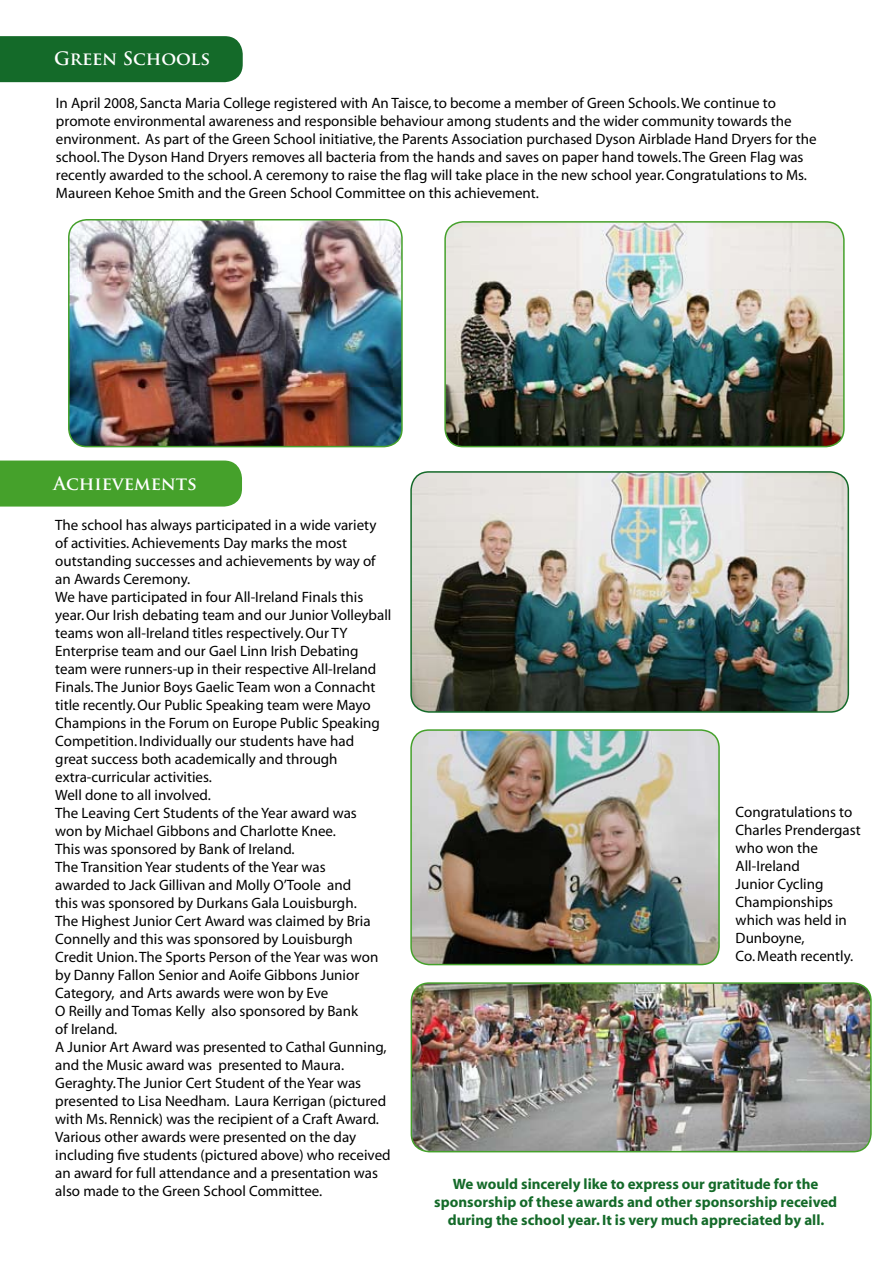
<style>
.page{position:relative;width:893px;height:1263px;background:#fff}
.page>*{position:absolute;margin:0;border:0;box-sizing:border-box;transform-origin:0 0}
.t1{font:700 18px "Trajan Pro";color:#fff}
.t2{font:15px/18px "Myriad";color:#000}
.t3{font:700 15px/18px "Myriad";color:#146a29;text-align:center}
</style>
<div class="page">
<div style="left:0;top:36px;width:243px;height:46px;background:#146a29"></div>
<img style="left:69px;top:220px;width:333px;height:227px">
<div style="left:68px;top:219px;width:335px;height:228px;border:2px solid #45a12b;border-radius:18px"></div>
<img style="left:445px;top:222px;width:399px;height:225px;border-radius:18px">
<div style="left:444px;top:221px;width:401px;height:226px;border:2px solid #45a12b;border-radius:18px"></div>
<div style="left:0;top:460px;width:242px;height:47px;background:#45a12b"></div>
<img style="left:411px;top:472px;width:437px;height:240px;border-radius:18px">
<div style="left:410px;top:471px;width:439px;height:242px;border:2px solid #146a29;border-radius:18px"></div>
<img style="left:411px;top:730px;width:308px;height:234px;border-radius:18px">
<div style="left:410px;top:729px;width:310px;height:236px;border:2px solid #45a12b;border-radius:18px"></div>
<img style="left:411px;top:983px;width:460px;height:169px;border-radius:18px">
<div style="left:411px;top:982px;width:461px;height:170px;border:2px solid #45a12b;border-radius:18px"></div>
<p class="t1" style="left:54px;top:48px;width:157px">Green Schools</p>
<p class="t2" style="left:56px;top:95px;width:762px">In April 2008, Sancta Maria College registered with An Taisce, to become a member of Green Schools. We continue to promote environmental awareness and responsible behaviour among students and the wider community towards the environment. As part of the Green School initiative, the Parents Association purchased Dyson Airblade Hand Dryers for the school. The Dyson Hand Dryers removes all bacteria from the hands and saves on paper hand towels. The Green Flag was recently awarded to the school. A ceremony to raise the flag will take place in the new school year. Congratulations to Ms.<br>Maureen Kehoe Smith and the Green School Committee on this achievement.</p>
<p class="t1" style="left:54px;top:472px;width:145px">Achievements</p>
<p class="t2" style="left:55px;top:517px;width:338px">The school has always participated in a wide variety of activities. Achievements Day marks the most outstanding successes and achievements by way of an Awards Ceremony.<br>We have participated in four All-Ireland Finals this year. Our Irish debating team and our Junior Volleyball teams won all-Ireland titles respectively. Our TY Enterprise team and our Gael Linn Irish Debating team were runners-up in their respective All-Ireland Finals. The Junior Boys Gaelic Team won a Connacht title recently. Our Public Speaking team were Mayo Champions in the Forum on Europe Public Speaking Competition. Individually our students have had<br>great success both academically and through extra-curricular activities.<br>Well done to all involved.<br>The Leaving Cert Students of the Year award was<br>won by Michael Gibbons and Charlotte Knee.<br>This was sponsored by Bank of Ireland.<br>The Transition Year students of the Year was<br>awarded to Jack Gillivan and Molly O’Toole and<br>this was sponsored by Durkans Gala Louisburgh.<br>The Highest Junior Cert Award was claimed by Bria Connelly and this was sponsored by Louisburgh Credit Union. The Sports Person of the Year was won by Danny Fallon Senior and Aoife Gibbons Junior Category, and Arts awards were won by Eve<br>O Reilly and Tomas Kelly also sponsored by Bank<br>of Ireland.<br>A Junior Art Award was presented to Cathal Gunning, and the Music award was presented to Maura.<br>Geraghty. The Junior Cert Student of the Year was presented to Lisa Needham. Laura Kerrigan (pictured with Ms. Rennick) was the recipient of a Craft Award.<br>Various other awards were presented on the day including five students (pictured above) who received an award for full attendance and a presentation was also made to the Green School Committee.</p>
<p class="t2" style="left:736px;top:804px;width:126px">Congratulations to<br>Charles Prendergast who won the<br>All-Ireland<br>Junior Cycling<br>Championships which was held in<br>Dunboyne,<br>Co. Meath recently.</p>
<p class="t3" style="left:434px;top:1176px;width:404px">We would sincerely like to express our gratitude for the sponsorship of these awards and other sponsorship received during the school year. It is very much appreciated by all.</p>
</div>
